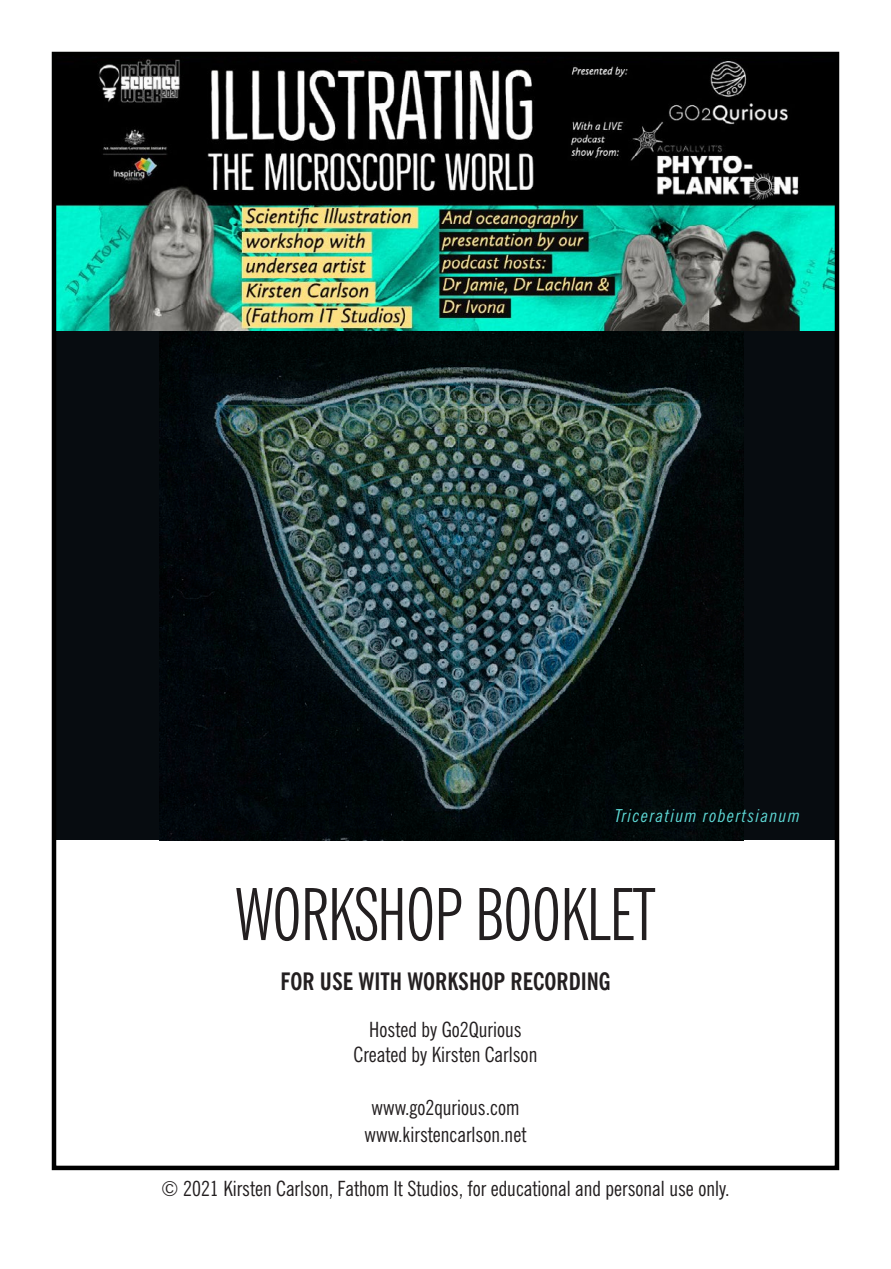
<style>
.page{position:relative;width:891px;height:1269px;background:#fff}
.page>*{position:absolute;margin:0;border:0;box-sizing:border-box;transform-origin:0 0}
.t1{font:extra-condensed 72px "News Gothic BT";color:#231f20}
.t2{font:700 condensed 24px "News Gothic BT";color:#231f20}
.t3{font:condensed 21px "News Gothic BT";color:#231f20}
.t4{font:italic condensed 18px "News Gothic BT";letter-spacing:.08em;color:#5ed9d6}
</style>
<div class="page">
<div style="left:54px;top:329px;width:783px;height:511px;background:#070c10"></div>
<img style="left:160px;top:330px;width:584px;height:510px">
<img style="left:57px;top:57px;width:777px;height:273px">
<div style="left:52px;top:52px;width:787px;height:1118px;border:4px solid #000"></div>
<p class="t4" style="left:615px;top:804px;width:187px">Triceratium robertsianum</p>
<p class="t1" style="left:236px;top:871px;width:420px">WORKSHOP BOOKLET</p>
<p class="t2" style="left:280px;top:967px;width:332px">FOR USE WITH WORKSHOP RECORDING</p>
<p class="t3" style="left:369px;top:1017px;width:154px">Hosted by Go2Qurious</p>
<p class="t3" style="left:354px;top:1042px;width:185px">Created by Kirsten Carlson</p>
<p class="t3" style="left:372px;top:1094px;width:149px">www.go2qurious.com</p>
<p class="t3" style="left:365px;top:1121px;width:163px">www.kirstencarlson.net</p>
<p class="t3" style="left:161px;top:1175px;width:570px">© 2021 Kirsten Carlson, Fathom It Studios, for educational and personal use only.</p>
</div>
